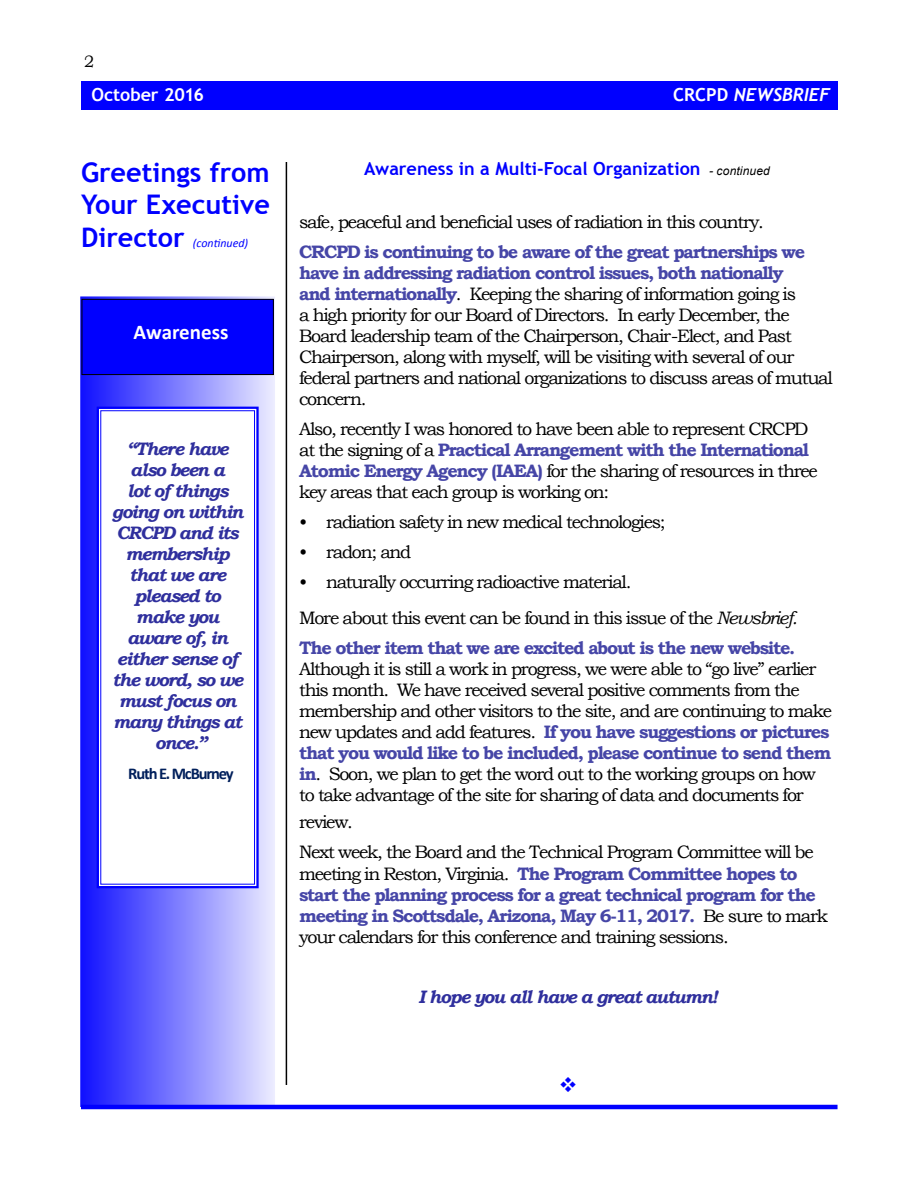
<style>
.page{position:relative;width:918px;height:1188px;background:#fff}
.page>*{position:absolute;margin:0;border:0;box-sizing:border-box;transform-origin:0 0}
.t1{font:700 27px/32.4px "Trebuchet MS";color:#00f;text-align:justify}
.t2{font:700 21px "Calibri";color:#fff}
.t3{font:18px/21px "Bookman Old Style";letter-spacing:-.07em;color:#000}
.t4{font:700 18px/21px "Bookman Old Style";letter-spacing:-.07em;color:#4646a7}
.t5{font:italic 700 18px/21px "Bookman Old Style";letter-spacing:-.07em;color:#2f2f9d;text-align:center}
.t6{font:700 18px "Trebuchet MS";color:#00f}
.t7{font:italic 700 18px "Trebuchet";color:#fff}
.t8{font:700 18px "Trebuchet MS";letter-spacing:-.005em;color:#fff}
.t9{font:700 16.5px "Calibri";letter-spacing:-.07em;color:#001f5b}
.t10{font:16.5px "Bookman Old Style";color:#000}
.t11{font:italic 12px "Calibri";color:#00f}
.s1{font-family:"Trebuchet MS";font-style:normal}
.s2{font-family:"Arial";font-weight:400;font-style:italic;font-size:12px;color:#000}
.s3{font-weight:700;color:#4646a7}
.s4{font-style:italic}
.s5{font-weight:400;color:#000}
</style>
<div class="page">
<div style="left:81px;top:81px;width:757px;height:28px;background:#00f"></div>
<hr style="left:81px;top:1105px;width:757px;height:4px;background:#00f">
<hr style="left:286px;top:162px;width:1px;height:923px;background:#000">
<div style="left:80px;top:296px;width:195px;height:811px;background:linear-gradient(to right,#0f0fff,#ececff);border:2px solid #00f"></div>
<svg style="left:96px;top:405px;width:164px;height:484px"></svg>
<svg style="left:100px;top:410px;width:155px;height:475px"></svg>
<div style="left:82px;top:299px;width:191px;height:76px;background:#00f"></div>
<div style="left:82px;top:299px;width:192px;height:76px;border:1px solid #000"></div>
<p class="t10" style="left:84px;top:52px;width:12px">2</p>
<p class="t8" style="left:91px;top:83px;width:114px">October 2016</p>
<h1 class="t1" style="left:81px;top:156px;width:191px">Greetings from Your Executive Director</h1>
<p class="t11" style="left:193px;top:235px;width:57px">(continued)</p>
<p class="t2" style="left:134px;top:319px;width:96px">Awareness</p>
<p class="t5" style="left:112px;top:438px;width:133px">“There have also been a<br>lot of things going on within<br>CRCPD and its membership that we are pleased to make you aware of, in either sense of the word, so we must focus on many things at once.”</p>
<p class="t9" style="left:128px;top:763px;width:107px">Ruth E. McBurney</p>
<p class="t7" style="left:673px;top:84px;width:158px"><span class="s1">CRCPD</span> NEWSBRIEF</p>
<p class="t6" style="left:364px;top:157px;width:407px">Awareness in a Multi-Focal Organization <span class="s2">- continued</span></p>
<p class="t3" style="left:299px;top:212px;width:466px">safe, peaceful and beneficial uses of radiation in this country.</p>
<p class="t3" style="left:299px;top:242px;width:535px"><span class="s3">CRCPD is continuing to be aware of the great partnerships we have in addressing radiation control issues, both nationally<br>and internationally</span>. Keeping the sharing of information going is<br>a high priority for our Board of Directors. In early December, the Board leadership team of the Chairperson, Chair-Elect, and Past Chairperson, along with myself, will be visiting with several of our federal partners and national organizations to discuss areas of mutual concern.</p>
<p class="t3" style="left:299px;top:419px;width:520px">Also, recently I was honored to have been able to represent CRCPD at the signing of a <span class="s3">Practical Arrangement with the International Atomic Energy Agency (IAEA)</span> for the sharing of resources in three key areas that each group is working on:</p>
<p class="t3" style="left:299px;top:512px;width:368px">• radiation safety in new medical technologies;</p>
<p class="t3" style="left:299px;top:542px;width:114px">• radon; and</p>
<p class="t3" style="left:299px;top:564px;width:500px;line-height:36px">• naturally occurring radioactive material.<br>More about this event can be found in this issue of the <span class="s4">Newsbrief.</span></p>
<p class="t4" style="left:299px;top:638px;width:498px">The other item that we are excited about is the new website.</p>
<p class="t3" style="left:299px;top:659px;width:534px">Although it is still a work in progress, we were able to “go live” earlier this month. We have received several positive comments from the membership and other visitors to the site, and are continuing to make new updates and add features. <span class="s3">If you have suggestions or pictures that you would like to be included, please continue to send them in</span>. Soon, we plan to get the word out to the working groups on how to take advantage of the site for sharing of data and documents for</p>
<p class="t3" style="left:299px;top:807px;width:516px;line-height:30px">review.<br>Next week, the Board and the Technical Program Committee will be</p>
<p class="t4" style="left:299px;top:863px;width:530px"><span class="s5">meeting in Reston, Virginia.</span> The Program Committee hopes to start the planning process for a great technical program for the meeting in Scottsdale, Arizona, May 6-11, 2017. <span class="s5">Be sure to mark your calendars for this conference and training sessions.</span></p>
<p class="t5" style="left:418px;top:986px;width:301px">I hope you all have a great autumn!</p>
</div>
